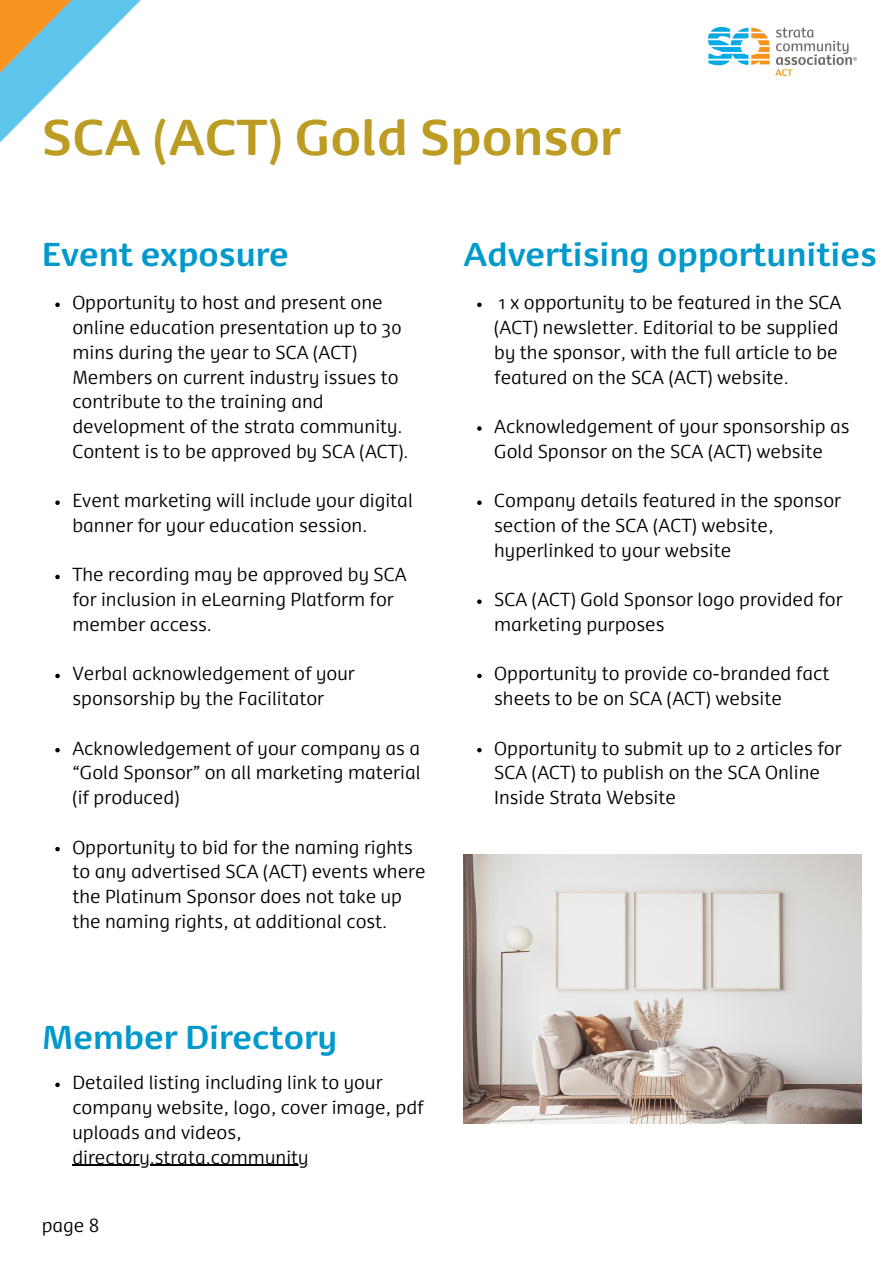
<style>
.page{position:relative;width:893px;height:1264px;background:#fff}
.page>*{position:absolute;margin:0;border:0;box-sizing:border-box;transform-origin:0 0}
.t1{font:700 48px "Dancer Pro";color:#bc9c22}
.t2{font:700 31.5px "Dancer Pro";color:#09c}
.t3{font:300 18px/24.8px "Dancer Pro";color:#000}
</style>
<div class="page">
<img style="left:0;top:0;width:142px;height:143px">
<img style="left:708px;top:28px;width:148px;height:47px">
<img style="left:463px;top:855px;width:398px;height:268px">
<svg style="left:55px;top:302px;width:5px;height:5px"></svg>
<svg style="left:55px;top:500px;width:5px;height:5px"></svg>
<svg style="left:55px;top:574px;width:5px;height:5px"></svg>
<svg style="left:55px;top:673px;width:5px;height:5px"></svg>
<svg style="left:55px;top:748px;width:5px;height:4px"></svg>
<svg style="left:55px;top:846px;width:5px;height:5px"></svg>
<svg style="left:477px;top:302px;width:4px;height:5px"></svg>
<svg style="left:477px;top:426px;width:4px;height:5px"></svg>
<svg style="left:477px;top:500px;width:4px;height:5px"></svg>
<svg style="left:477px;top:599px;width:4px;height:5px"></svg>
<svg style="left:477px;top:673px;width:4px;height:5px"></svg>
<svg style="left:477px;top:748px;width:4px;height:4px"></svg>
<svg style="left:55px;top:1082px;width:5px;height:5px"></svg>
<hr style="left:72px;top:1164px;width:236px;height:1px;background:#000">
<p class="t1" style="left:42px;top:119px;width:580px">SCA (ACT) Gold Sponsor</p>
<p class="t2" style="left:42px;top:242px;width:248px">Event exposure</p>
<p class="t3" style="left:72px;top:292px;width:337px">Opportunity to host and present one online education presentation up to 30 mins during the year to SCA (ACT)<br>Members on current industry issues to contribute to the training and development of the strata community.<br>Content is to be approved by SCA (ACT).</p>
<p class="t3" style="left:72px;top:490px;width:342px">Event marketing will include your digital banner for your education session.</p>
<p class="t3" style="left:72px;top:564px;width:336px">The recording may be approved by SCA for inclusion in eLearning Platform for member access.</p>
<p class="t3" style="left:72px;top:663px;width:284px">Verbal acknowledgement of your sponsorship by the Facilitator</p>
<p class="t3" style="left:72px;top:737px;width:350px;text-align:justify">Acknowledgement of your company as a “Gold Sponsor” on all marketing material (if produced)</p>
<p class="t3" style="left:72px;top:836px;width:354px">Opportunity to bid for the naming rights to any advertised SCA (ACT) events where the Platinum Sponsor does not take up the naming rights, at additional cost.</p>
<p class="t2" style="left:42px;top:1025px;width:297px">Member Directory</p>
<p class="t3" style="left:72px;top:1072px;width:353px">Detailed listing including link to your company website, logo, cover image, pdf uploads and videos, directory.strata.community</p>
<p class="t3" style="left:42px;top:1214px;width:59px">page 8</p>
<p class="t2" style="left:463px;top:242px;width:415px">Advertising opportunities</p>
<p class="t3" style="left:494px;top:292px;width:349px">1 x opportunity to be featured in the SCA (ACT) newsletter. Editorial to be supplied by the sponsor, with the full article to be featured on the SCA (ACT) website.</p>
<p class="t3" style="left:494px;top:416px;width:357px">Acknowledgement of your sponsorship as<br>Gold Sponsor on the SCA (ACT) website</p>
<p class="t3" style="left:494px;top:490px;width:348px">Company details featured in the sponsor section of the SCA (ACT) website, hyperlinked to your website</p>
<p class="t3" style="left:494px;top:589px;width:350px">SCA (ACT) Gold Sponsor logo provided for marketing purposes</p>
<p class="t3" style="left:494px;top:663px;width:336px">Opportunity to provide co-branded fact sheets to be on SCA (ACT) website</p>
<p class="t3" style="left:494px;top:737px;width:349px">Opportunity to submit up to 2 articles for<br>SCA (ACT) to publish on the SCA Online<br>Inside Strata Website</p>
</div>
